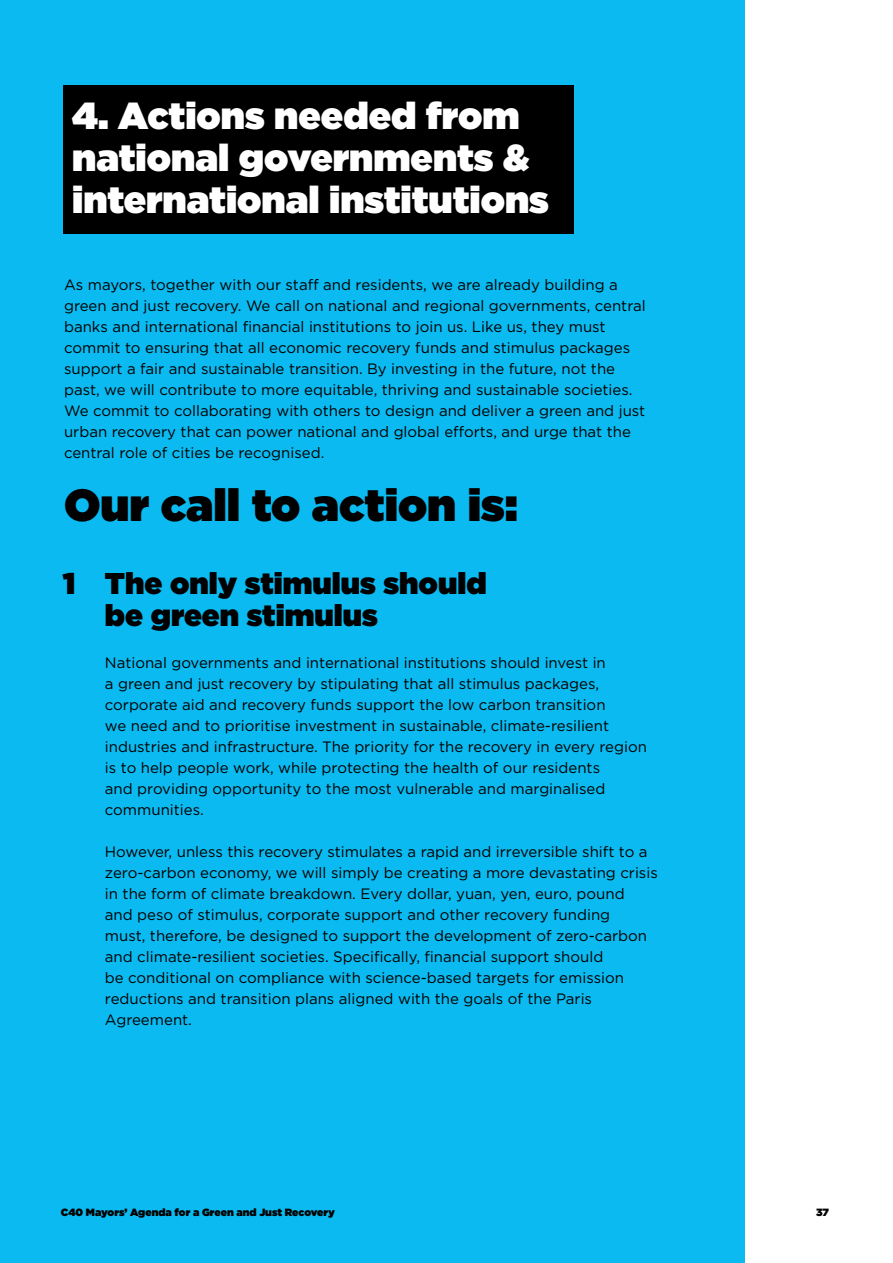
<style>
.page{position:relative;width:893px;height:1263px;background:#fff}
.page>*{position:absolute;margin:0;border:0;box-sizing:border-box;transform-origin:0 0}
.t1{font:900 45px "Gotham";color:#000}
.t2{font:900 37.5px/42px "Gotham";color:#fff}
.t3{font:900 30px/31.5px "Gotham";color:#000}
.t4{font:15px/21px "Gotham";color:#000}
.t5{font:900 10.5px "Gotham";color:#000}
</style>
<div class="page">
<div style="left:0;top:0;width:744px;height:1263px;background:#0abaf0"></div>
<div style="left:63px;top:85px;width:511px;height:149px;background:#000"></div>
<h2 class="t2" style="left:72px;top:94px;width:478px">4. Actions needed from national governments &amp; international institutions</h2>
<p class="t4" style="left:64px;top:273px;width:583px">As mayors, together with our staff and residents, we are already building a green and just recovery. We call on national and regional governments, central banks and international financial institutions to join us. Like us, they must commit to ensuring that all economic recovery funds and stimulus packages support a fair and sustainable transition. By investing in the future, not the past, we will contribute to more equitable, thriving and sustainable societies.<br>We commit to collaborating with others to design and deliver a green and just urban recovery that can power national and global efforts, and urge that the central role of cities be recognised.</p>
<h1 class="t1" style="left:64px;top:472px;width:455px">Our call to action is:</h1>
<h3 class="t3" style="left:105px;top:567px;width:383px;text-indent:-42px">1 The only stimulus should be green stimulus</h3>
<p class="t4" style="left:105px;top:651px;width:544px">National governments and international institutions should invest in<br>a green and just recovery by stipulating that all stimulus packages, corporate aid and recovery funds support the low carbon transition<br>we need and to prioritise investment in sustainable, climate-resilient industries and infrastructure. The priority for the recovery in every region is to help people work, while protecting the health of our residents<br>and providing opportunity to the most vulnerable and marginalised communities.</p>
<p class="t4" style="left:105px;top:840px;width:554px">However, unless this recovery stimulates a rapid and irreversible shift to a zero-carbon economy, we will simply be creating a more devastating crisis in the form of climate breakdown. Every dollar, yuan, yen, euro, pound<br>and peso of stimulus, corporate support and other recovery funding<br>must, therefore, be designed to support the development of zero-carbon and climate-resilient societies. Specifically, financial support should<br>be conditional on compliance with science-based targets for emission reductions and transition plans aligned with the goals of the Paris Agreement.</p>
<p class="t5" style="left:61px;top:1205px;width:276px">C40 Mayors’ Agenda for a Green and Just Recovery</p>
<p class="t5" style="left:816px;top:1205px;width:14px">37</p>
</div>
